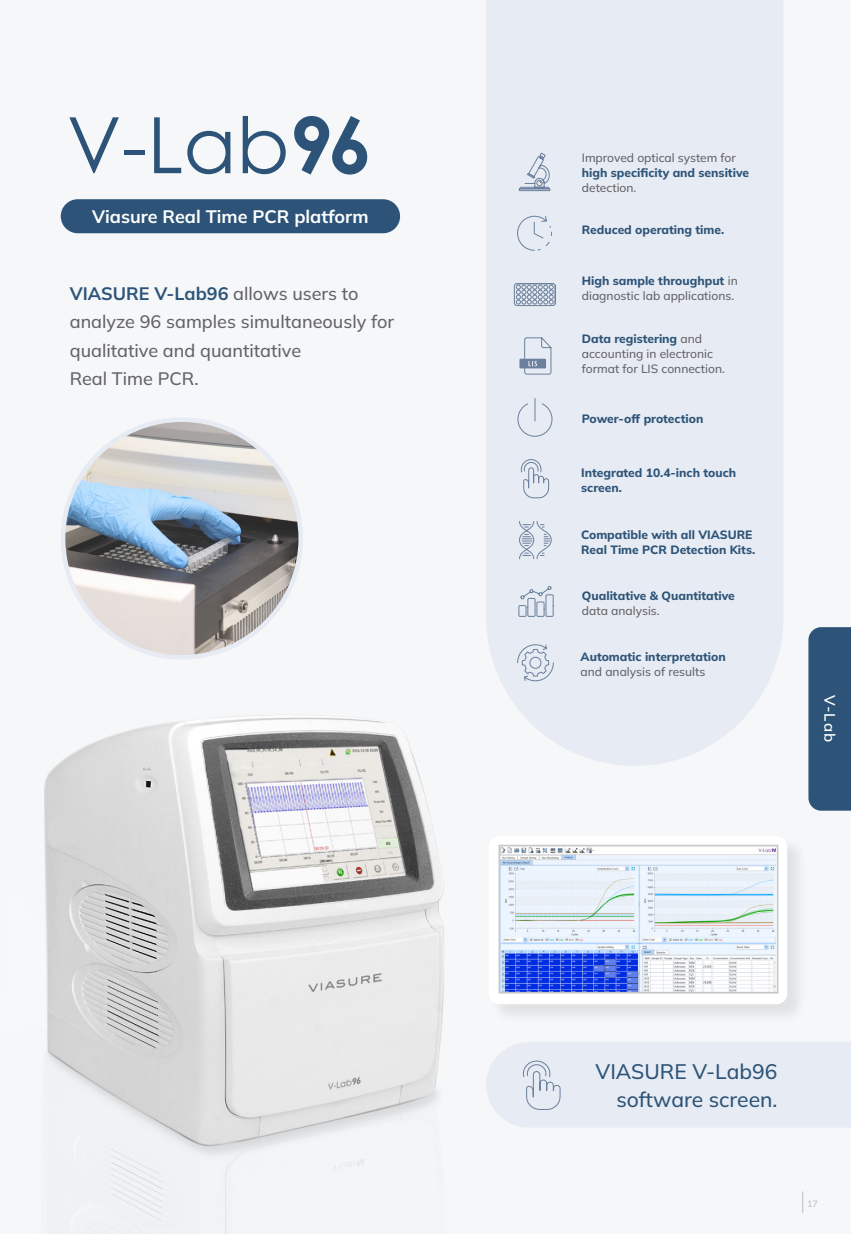
<style>
.page{position:relative;width:851px;height:1234px;background:#fff}
.page>*{position:absolute;margin:0;border:0;box-sizing:border-box;transform-origin:0 0}
.t1{font:500 21px/27.6px "Mulish";color:#2d5478;text-align:right}
.Texto{font:500 18px/28.5px "Mulish";color:#636366}
.t2{font:700 18px "Mulish";color:#fff}
.t3{font:600 15px "Mulish";color:#fff}
.t4{font:800 12px/15px "Mulish";color:#2d5478}
.t5{font:500 12px/15px "Mulish";color:#636366}
.t6{font:500 9px "Mulish";color:#bcbdc0}
.s1{font-weight:700;color:#2d5478}
.s2{font-weight:800;color:#2d5478}
.s3{font-weight:500;color:#636366}
</style>
<div class="page">
<div style="left:0;top:0;width:850px;height:1233px;background:linear-gradient(to right,#f7f9fa,#ebeff5)"></div>
<img style="left:63px;top:419px;width:238px;height:238px;border-radius:119px">
<div style="left:61px;top:417px;width:242px;height:242px;border:5px solid #e5e9f3;border-radius:50%"></div>
<div style="left:808px;top:627px;width:42px;height:183px;background:#2d5478"></div>
<svg style="left:69px;top:117px;width:50px;height:56px"></svg>
<hr style="left:124px;top:150px;width:21px;height:4px;background:#2d5478">
<svg style="left:154px;top:117px;width:27px;height:56px"></svg>
<svg style="left:187px;top:131px;width:43px;height:43px"></svg>
<svg style="left:243px;top:116px;width:43px;height:58px"></svg>
<svg style="left:294px;top:116px;width:73px;height:58px"></svg>
<svg style="left:802px;top:1191px;width:1px;height:21px"></svg>
<div style="left:61px;top:199px;width:339px;height:34px;background:#2d5478;border-radius:17px"></div>
<svg style="left:518px;top:153px;width:33px;height:38px"></svg>
<svg style="left:513px;top:283px;width:43px;height:23px"></svg>
<svg style="left:519px;top:337px;width:33px;height:38px"></svg>
<svg style="left:517px;top:398px;width:36px;height:39px"></svg>
<svg style="left:517px;top:215px;width:35px;height:36px"></svg>
<svg style="left:518px;top:585px;width:36px;height:32px"></svg>
<svg style="left:519px;top:520px;width:33px;height:39px"></svg>
<svg style="left:520px;top:459px;width:29px;height:39px"></svg>
<svg style="left:517px;top:644px;width:37px;height:38px"></svg>
<div style="left:489px;top:836px;width:318px;height:188px;background:#eaebed"></div>
<div style="left:488px;top:835px;width:299px;height:168px;background:#fff;border-radius:11px"></div>
<svg style="left:498px;top:844px;width:281px;height:150px;background:#cbd7ef"></svg>
<svg style="left:522px;top:1060px;width:39px;height:50px;background:#d6dce7"></svg>
<img style="left:44px;top:715px;width:449px;height:518px">
<p class="t2" style="left:92px;top:205px;width:278px">Viasure Real Time PCR platform</p>
<p class="Texto" style="left:70px;top:278px;width:326px"><span class="s1">VIASURE V-Lab96</span> allows users to analyze 96 samples simultaneously for qualitative and quantitative<br>Real Time PCR.</p>
<p class="t5" style="left:581px;top:150px;width:169px">Improved optical system for <span class="s2">high specificity and sensitive </span>detection.</p>
<p class="t4" style="left:581px;top:222px;width:144px">Reduced operating time.</p>
<p class="t5" style="left:581px;top:273px;width:157px"><span class="s2">High sample throughput</span> in diagnostic lab applications.</p>
<p class="t5" style="left:581px;top:331px;width:144px"><span class="s2">Data registering</span> and accounting in electronic format for LIS connection.</p>
<p class="t4" style="left:581px;top:411px;width:123px">Power-off protection</p>
<p class="t4" style="left:581px;top:465px;width:156px">Integrated 10.4-inch touch screen.</p>
<p class="t4" style="left:581px;top:526px;width:175px">Compatible with all VIASURE<br>Real Time PCR Detection Kits.</p>
<p class="t4" style="left:582px;top:587px;width:154px">Qualitative &amp; Quantitative <span class="s3">data analysis.</span></p>
<p class="t4" style="left:580px;top:648px;width:147px">Automatic interpretation <span class="s3">and analysis of results</span></p>
<p class="t3" style="left:839px;top:694px;width:49px;rotate:90deg">V-Lab</p>
<p class="t1" style="left:595px;top:1056px;width:183px">VIASURE V-Lab96 software screen.</p>
<p class="t6" style="left:807px;top:1196px;width:12px">17</p>
</div>
